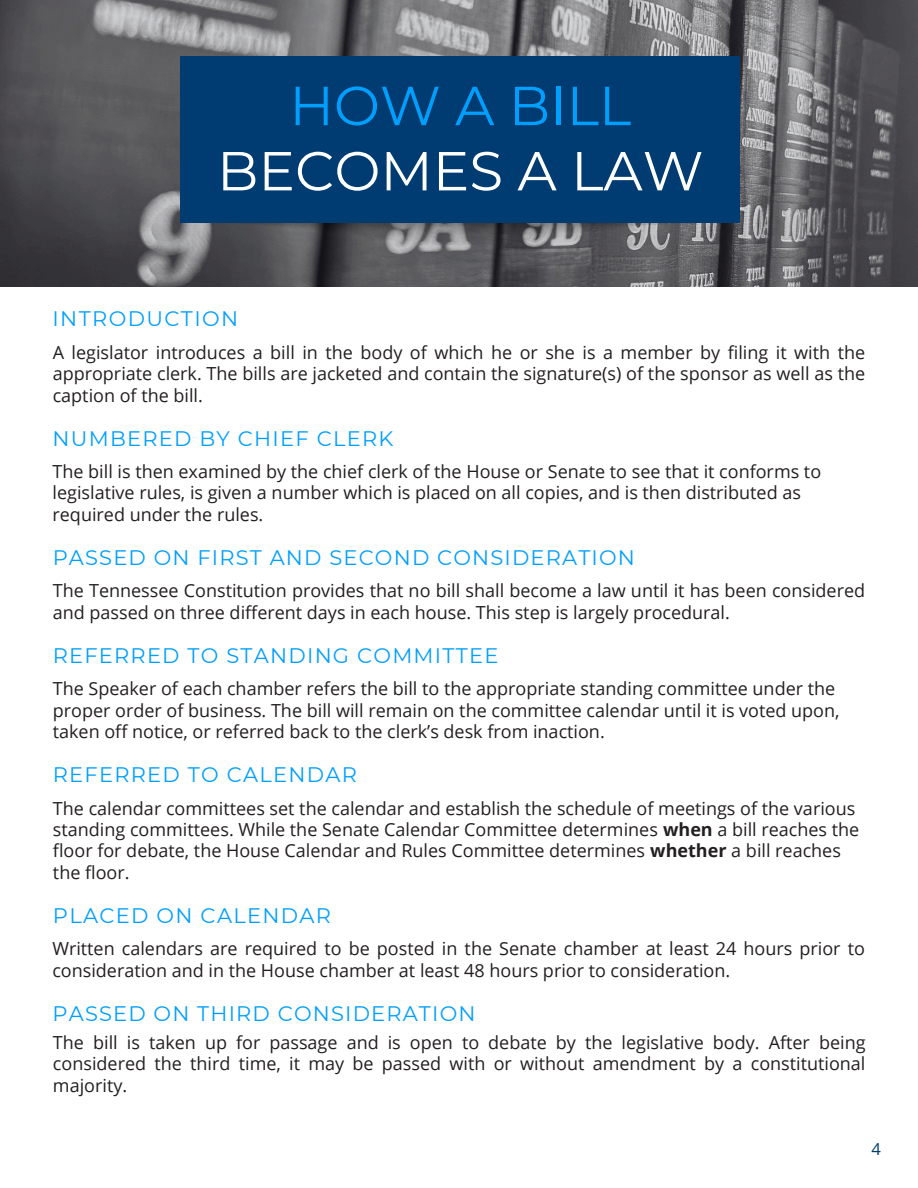
<style>
.page{position:relative;width:918px;height:1188px;background:#fff}
.page>*{position:absolute;margin:0;border:0;box-sizing:border-box;transform-origin:0 0}
.t1{font:54.75px/65.2px "Montserrat";color:#fff;text-align:center}
.t2{font:21px "Montserrat";letter-spacing:.06em;color:#009ffd}
.t3{font:18px/21.3px "Open Sans";color:#231f20}
.t4{font:16.5px "Open Sans";color:#003c71}
.s1{color:#009ffd}
.s2{font-weight:700}
</style>
<div class="page">
<img style="left:0;top:0;width:918px;height:287px">
<img style="left:179px;top:220px;width:560px;height:28px">
<div style="left:180px;top:57px;width:560px;height:166px;background:#003c71"></div>
<p class="t1" style="left:217px;top:73px;width:488px"><span class="s1">HOW A BILL<br></span>BECOMES A LAW</p>
<p class="t2" style="left:53px;top:306px;width:187px">INTRODUCTION</p>
<p class="t3" style="left:53px;top:341px;width:814px;text-align:justify">A legislator introduces a bill in the body of which he or she is a member by filing it with the appropriate clerk. The bills are jacketed and contain the signature(s) of the sponsor as well as the caption of the bill.</p>
<h2 class="t2" style="left:53px;top:425px;width:342px">NUMBERED BY CHIEF CLERK</h2>
<h2 class="t3" style="left:53px;top:460px;width:770px">The bill is then examined by the chief clerk of the House or Senate to see that it conforms to legislative rules, is given a number which is placed on all copies, and is then distributed as required under the rules.</h2>
<p class="t2" style="left:53px;top:545px;width:584px">PASSED ON FIRST AND SECOND CONSIDERATION</p>
<h2 class="t3" style="left:53px;top:580px;width:814px">The Tennessee Constitution provides that no bill shall become a law until it has been considered and passed on three different days in each house. This step is largely procedural.</h2>
<h2 class="t2" style="left:53px;top:642px;width:447px">REFERRED TO STANDING COMMITTEE</h2>
<h2 class="t3" style="left:53px;top:678px;width:788px">The Speaker of each chamber refers the bill to the appropriate standing committee under the proper order of business. The bill will remain on the committee calendar until it is voted upon, taken off notice, or referred back to the clerk’s desk from inaction.</h2>
<p class="t2" style="left:53px;top:762px;width:306px">REFERRED TO CALENDAR</p>
<p class="t3" style="left:53px;top:797px;width:808px">The calendar committees set the calendar and establish the schedule of meetings of the various standing committees. While the Senate Calendar Committee determines <span class="s2">when</span> a bill reaches the floor for debate, the House Calendar and Rules Committee determines <span class="s2">whether</span> a bill reaches the floor.</p>
<h1 class="t2" style="left:53px;top:902px;width:279px">PLACED ON CALENDAR</h1>
<h2 class="t3" style="left:52px;top:938px;width:814px">Written calendars are required to be posted in the Senate chamber at least 24 hours prior to consideration and in the House chamber at least 48 hours prior to consideration.</h2>
<p class="t2" style="left:53px;top:1000px;width:425px">PASSED ON THIRD CONSIDERATION</p>
<p class="t3" style="left:53px;top:1031px;width:814px;text-align:justify">The bill is taken up for passage and is open to debate by the legislative body. After being considered the third time, it may be passed with or without amendment by a constitutional majority.</p>
<h2 class="t4" style="left:872px;top:1137px;width:11px">4</h2>
</div>
